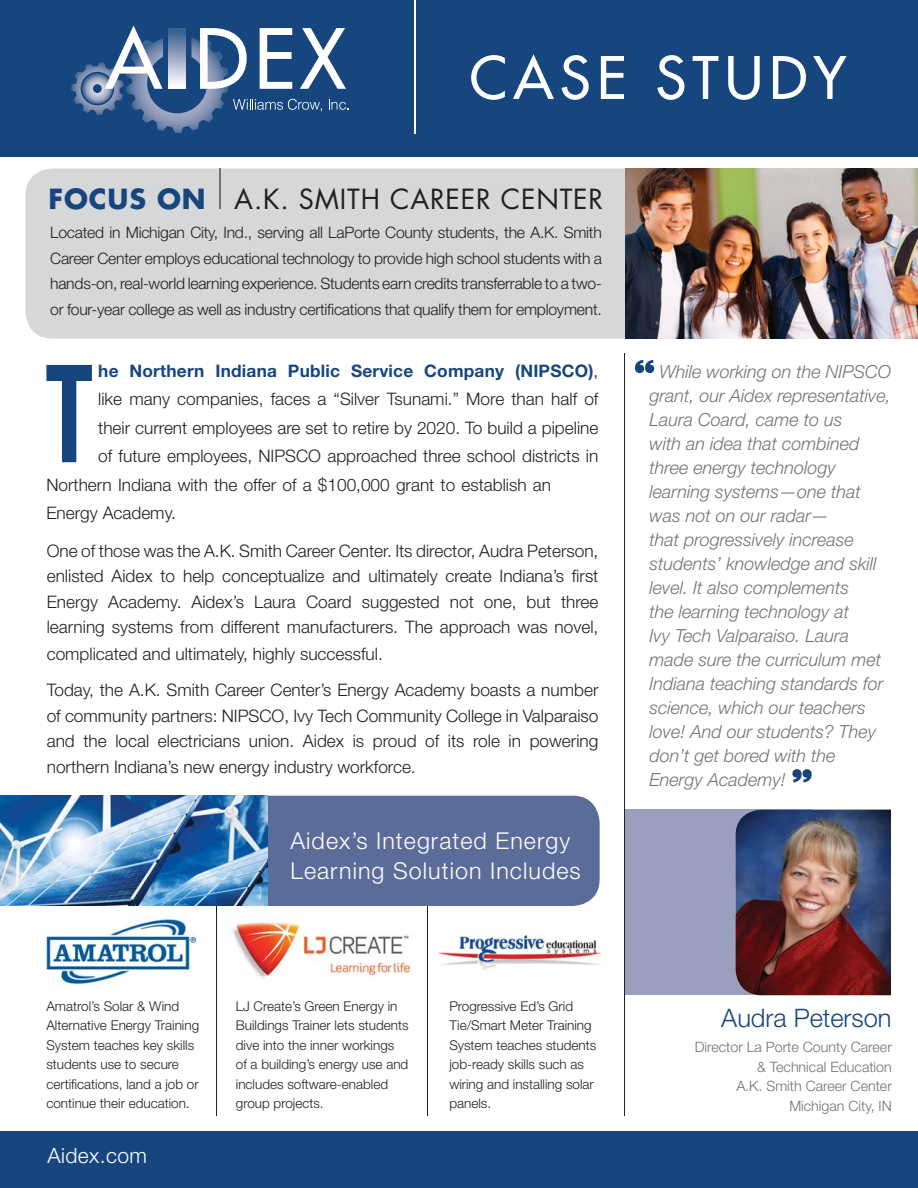
<style>
.page{position:relative;width:918px;height:1188px;background:#fff}
.page>*{position:absolute;margin:0;border:0;box-sizing:border-box;transform-origin:0 0}
.t1{font:57px "Futura";letter-spacing:.11em;color:#fff}
.t2{font:27px "Futura";letter-spacing:.03em;color:#231f20}
.t3{font:300 25.5px "Helvetica Neue";color:#17467f}
.t4{font:300 23.25px/30px "Helvetica Neue";letter-spacing:.045em;color:#fff}
.t5{font:300 21px "Helvetica Neue";letter-spacing:.02em;color:#fff}
.t6{font:italic 300 18px/24px "Helvetica Neue";color:#717375}
.t7{font:300 17.25px/26px "Helvetica Neue";color:#231f20;text-align:justify}
.t8{font:300 15.75px/25.5px "Helvetica Neue";letter-spacing:-.015em;color:#231f20;text-align:justify}
.t9{font:300 14.25px/19.5px "Helvetica Neue";color:#717375;text-align:right}
.t10{font:300 13.5px/19.5px "Helvetica Neue";color:#231f20}
.s1{font-weight:700;color:#17467f}
</style>
<div class="page">
<hr style="left:217px;top:906px;width:1px;height:210px;background:#231f20">
<hr style="left:427px;top:906px;width:1px;height:210px;background:#231f20">
<div style="left:626px;top:810px;width:186px;height:185px;background:#9a9fbe"></div>
<div style="left:0;top:0;width:918px;height:157px;background:#17467f"></div>
<hr style="left:414px;top:0;width:2px;height:134px;background:#fff">
<div style="left:26px;top:168px;width:599px;height:171px;background:#d5d7d8"></div>
<div style="left:268px;top:796px;width:332px;height:110px;background:#5c6c99"></div>
<img style="left:625px;top:168px;width:293px;height:171px">
<hr style="left:624px;top:354px;width:1px;height:762px;background:#231f20">
<svg style="left:635px;top:360px;width:19px;height:13px"></svg>
<svg style="left:792px;top:769px;width:20px;height:14px"></svg>
<img style="left:0;top:796px;width:268px;height:110px">
<div style="left:0;top:1132px;width:918px;height:56px;background:#17467f"></div>
<hr style="left:219px;top:168px;width:1px;height:41px;background:#717375">
<svg style="left:71px;top:26px;width:277px;height:107px"></svg>
<img style="left:735px;top:810px;width:156px;height:185px">
<img style="left:44px;top:918px;width:154px;height:68px">
<img style="left:439px;top:936px;width:161px;height:35px">
<img style="left:232px;top:917px;width:181px;height:62px">
<svg style="left:46px;top:365px;width:46px;height:97px"></svg>
<h1 class="t1" style="left:469px;top:41px;width:378px">CASE STUDY</h1>
<h2 class="t2" style="left:49px;top:180px;width:556px"><span class="s1">FOCUS ON</span> A.K. SMITH CAREER CENTER</h2>
<p class="t8" style="left:50px;top:219px;width:553px">Located in Michigan City, Ind., serving all LaPorte County students, the A.K. Smith Career Center employs educational technology to provide high school students with a hands-on, real-world learning experience. Students earn credits transferrable to a two&shy;or four-year college as well as industry certifications that qualify them for employment.</p>
<p class="t7" style="left:98px;top:356px;width:502px;line-height:28.5px"><span class="s1">he Northern Indiana Public Service Company (NIPSCO)</span>, like many companies, faces a “Silver Tsunami.” More than half of their current employees are set to retire by 2020. To build a pipeline of future employees, NIPSCO approached three school districts in</p>
<p class="t7" style="left:46px;top:469px;width:506px;line-height:28.5px">Northern Indiana with the offer of a $100,000 grant to establish an<br>Energy Academy.</p>
<p class="t7" style="left:47px;top:537px;width:553px">One of those was the A.K. Smith Career Center. Its director, Audra Peterson, enlisted Aidex to help conceptualize and ultimately create Indiana’s first Energy Academy. Aidex’s Laura Coard suggested not one, but three learning systems from different manufacturers. The approach was novel, complicated and ultimately, highly successful.</p>
<p class="t7" style="left:47px;top:677px;width:553px;line-height:25.5px">Today, the A.K. Smith Career Center’s Energy Academy boasts a number of community partners: NIPSCO, Ivy Tech Community College in Valparaiso and the local electricians union. Aidex is proud of its role in powering northern Indiana’s new energy industry workforce.</p>
<h3 class="t4" style="left:290px;top:825px;width:292px">Aidex’s Integrated Energy<br>Learning Solution Includes</h3>
<p class="t10" style="left:46px;top:996px;width:154px">Amatrol’s Solar &amp; Wind<br>Alternative Energy Training<br>System teaches key skills students use to secure certifications, land a job or continue their education.</p>
<p class="t10" style="left:236px;top:996px;width:174px">LJ Create’s Green Energy in<br>Buildings Trainer lets students dive into the inner workings of a building’s energy use and includes software-enabled group projects.</p>
<p class="t10" style="left:449px;top:996px;width:149px">Progressive Ed’s Grid<br>Tie/Smart Meter Training<br>System teaches students job-ready skills such as wiring and installing solar panels.</p>
<p class="t5" style="left:47px;top:1138px;width:101px">Aidex.com</p>
<p class="t6" style="left:650px;top:359px;width:243px;text-indent:10px">While working on the NIPSCO grant, our Aidex representative,<br>Laura Coard, came to us<br>with an idea that combined three energy technology learning systems—one that was not on our radar—<br>that progressively increase students’ knowledge and skill level. It also complements<br>the learning technology at<br>Ivy Tech Valparaiso. Laura made sure the curriculum met<br>Indiana teaching standards for science, which our teachers love! And our students? They don’t get bored with the<br>Energy Academy!</p>
<h3 class="t3" style="left:721px;top:997px;width:172px">Audra Peterson</h3>
<p class="t9" style="left:695px;top:1037px;width:198px">Director La Porte County Career &amp; Technical Education<br>A.K. Smith Career Center<br>Michigan City, IN</p>
</div>
